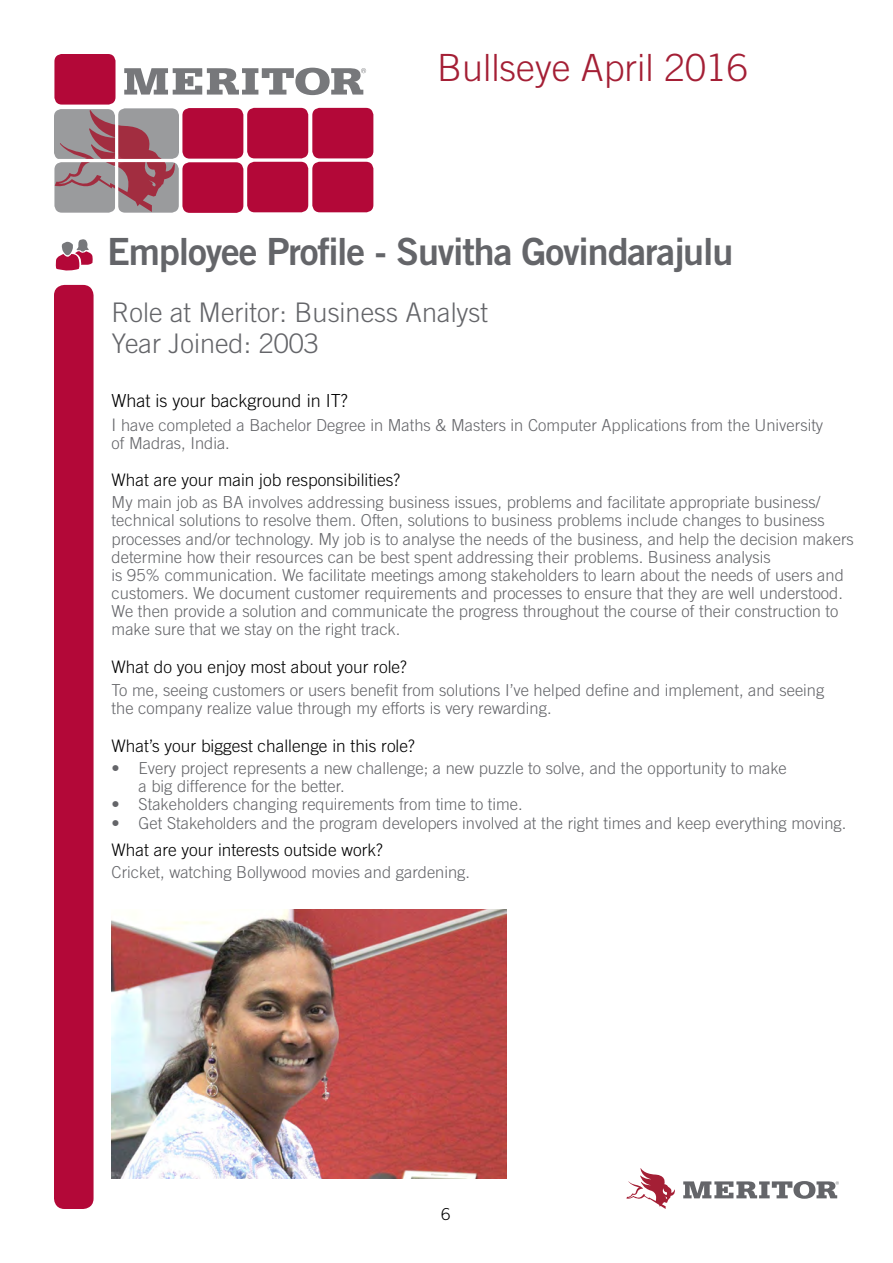
<style>
.page{position:relative;width:893px;height:1263px;background:#fff}
.page>*{position:absolute;margin:0;border:0;box-sizing:border-box;transform-origin:0 0}
.t1{font:37.5px "Trade Gothic LT Std Bd 2";letter-spacing:-.03em;color:#646569}
.t2{font:300 37.5px "Trade Gothic LT Std";color:#a41f35}
.t3{font:300 27px/31px "Trade Gothic LT Std";color:#646569}
.t4{font:300 18px "Trade Gothic LT Std";color:#000}
.t5{font:300 17.25px "Trade Gothic LT Std";color:#000}
.t6{font:300 16.5px/18.1px "Trade Gothic LT Std";color:#646569}
.t7{font:300 16.5px "Trade Gothic LT Std";color:#000}
.s1{font-size:17.25px}
</style>
<div class="page">
<div style="left:54px;top:285px;width:40px;height:924px;background:#b30838;border-radius:11px"></div>
<svg style="left:683px;top:1181px;width:156px;height:18px"></svg>
<svg style="left:626px;top:1168px;width:49px;height:41px"></svg>
<svg style="left:55px;top:239px;width:38px;height:32px"></svg>
<div style="left:54px;top:54px;width:62px;height:51px;background:#b30838;border-radius:7px"></div>
<div style="left:54px;top:109px;width:61px;height:51px;background:#9a9b9d;border-radius:7px"></div>
<svg style="left:54px;top:162px;width:62px;height:51px"></svg>
<div style="left:247px;top:162px;width:61px;height:50px;background:#b30838;border-radius:7px"></div>
<div style="left:312px;top:162px;width:61px;height:50px;background:#b30838;border-radius:7px"></div>
<div style="left:118px;top:108px;width:61px;height:51px;background:#9a9b9d;border-radius:7px"></div>
<div style="left:118px;top:162px;width:61px;height:51px;background:#9a9b9d;border-radius:7px"></div>
<div style="left:247px;top:108px;width:61px;height:50px;background:#b30838;border-radius:7px"></div>
<div style="left:312px;top:108px;width:61px;height:50px;background:#b30838;border-radius:7px"></div>
<div style="left:182px;top:108px;width:61px;height:51px;background:#b30838;border-radius:7px"></div>
<div style="left:182px;top:162px;width:61px;height:51px;background:#b30838;border-radius:7px"></div>
<svg style="left:55px;top:111px;width:121px;height:101px"></svg>
<svg style="left:124px;top:68px;width:242px;height:27px"></svg>
<hr style="left:115px;top:106px;width:3px;height:105px;background:#fff">
<hr style="left:54px;top:159px;width:123px;height:3px;background:#fff">
<img style="left:111px;top:909px;width:395px;height:270px">
<h1 class="t2" style="left:437px;top:45px;width:312px">Bullseye April 2016</h1>
<h1 class="t1" style="left:107px;top:229px;width:627px">Employee Profile - Suvitha Govindarajulu</h1>
<h2 class="t3" style="left:112px;top:297px;width:378px">Role at Meritor: Business Analyst<br>Year Joined: 2003</h2>
<p class="t4" style="left:112px;top:390px;width:238px">What is your background in IT?</p>
<p class="t6" style="left:112px;top:415px;width:713px"><span class="s1">I</span> have completed a Bachelor Degree in Maths &amp; Masters in Computer Applications from the University of Madras, India.</p>
<p class="t5" style="left:112px;top:469px;width:290px">What are your main job responsibilities?</p>
<p class="t6" style="left:112px;top:493px;width:744px">My main job as BA involves addressing business issues, problems and facilitate appropriate business/ technical solutions to resolve them. Often, solutions to business problems include changes to business processes and/or technology. My job is to analyse the needs of the business, and help the decision makers determine how their resources can be best spent addressing their problems. Business analysis<br>is 95% communication. We facilitate meetings among stakeholders to learn about the needs of users and customers. We document customer requirements and processes to ensure that they are well understood.<br>We then provide a solution and communicate the progress throughout the course of their construction to make sure that we stay on the right track.</p>
<p class="t5" style="left:112px;top:657px;width:297px">What do you enjoy most about your role?</p>
<p class="t6" style="left:112px;top:680px;width:714px">To me, seeing customers or users benefit from solutions I’ve helped define and implement, and seeing the company realize value through my efforts is very rewarding.</p>
<p class="t5" style="left:112px;top:735px;width:305px">What’s your biggest challenge in this role?</p>
<p class="t6" style="left:139px;top:759px;width:650px;text-indent:-27px">• Every project represents a new challenge; a new puzzle to solve, and the opportunity to make a big difference for the better.</p>
<p class="t6" style="left:112px;top:795px;width:413px">• Stakeholders changing requirements from time to time.</p>
<p class="t6" style="left:112px;top:813px;width:736px">• Get Stakeholders and the program developers involved at the right times and keep everything moving.</p>
<p class="t5" style="left:112px;top:840px;width:273px">What are your interests outside work?</p>
<p class="t6" style="left:112px;top:863px;width:360px">Cricket, watching Bollywood movies and gardening.</p>
<p class="t7" style="left:441px;top:1204px;width:11px">6</p>
</div>
